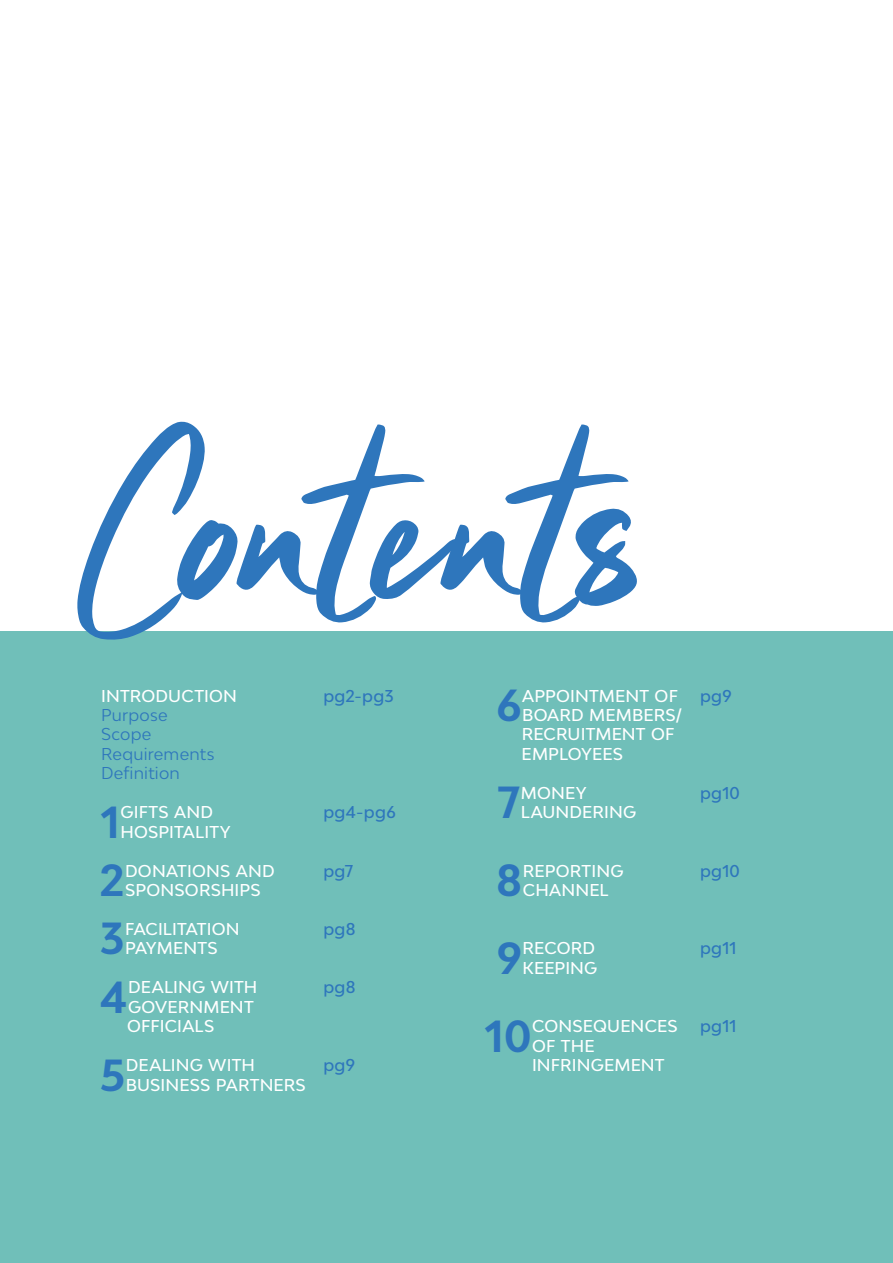
<style>
.page{position:relative;width:893px;height:1263px;background:#fff}
.page>*{position:absolute;margin:0;border:0;box-sizing:border-box;transform-origin:0 0}
.t1{font:209.55px "Clattering";letter-spacing:-.02em;color:#2e76bc}
.t2{font:700 42.45px "Bw Modelica";color:#2e76bc}
.t3{font:500 16.2px/19.5px "Bw Modelica";letter-spacing:.01em;color:#fff}
.t4{font:500 16.2px "Bw Modelica";letter-spacing:.015em;color:#2e76bc}
.t5{font:16.2px/19.5px "Bw Modelica";letter-spacing:.015em;color:#2e76bc}
</style>
<div class="page">
<div style="left:0;top:631px;width:893px;height:632px;background:#70bfb9"></div>
<h1 class="t1" style="left:77px;top:401px;width:569px">Contents</h1>
<p class="t3" style="left:101px;top:685px;width:137px">INTRODUCTION</p>
<p class="t5" style="left:101px;top:705px;width:115px">Purpose<br>Scope<br>Requirements<br>Definition</p>
<h2 class="t2" style="left:101px;top:794px;width:21px">1</h2>
<p class="t3" style="left:120px;top:802px;width:112px">GIFTS AND<br>HOSPITALITY</p>
<h2 class="t2" style="left:99px;top:853px;width:27px">2</h2>
<p class="t3" style="left:125px;top:860px;width:151px">DONATIONS AND<br>SPONSORSHIPS</p>
<h2 class="t2" style="left:100px;top:911px;width:26px">3</h2>
<p class="t3" style="left:125px;top:919px;width:116px">FACILITATION<br>PAYMENTS</p>
<h2 class="t2" style="left:100px;top:969px;width:29px">4</h2>
<p class="t3" style="left:127px;top:977px;width:132px">DEALING WITH<br>GOVERNMENT<br>OFFICIALS</p>
<h2 class="t2" style="left:100px;top:1047px;width:27px">5</h2>
<p class="t3" style="left:126px;top:1055px;width:182px">DEALING WITH<br>BUSINESS PARTNERS</p>
<p class="t4" style="left:323px;top:685px;width:72px">pg2-pg3</p>
<p class="t4" style="left:323px;top:802px;width:74px">pg4-pg6</p>
<p class="t4" style="left:323px;top:860px;width:31px">pg7</p>
<p class="t4" style="left:323px;top:918px;width:34px">pg8</p>
<p class="t4" style="left:323px;top:977px;width:34px">pg8</p>
<p class="t4" style="left:323px;top:1054px;width:33px">pg9</p>
<h2 class="t2" style="left:497px;top:678px;width:27px">6</h2>
<p class="t3" style="left:522px;top:685px;width:162px">APPOINTMENT OF<br>BOARD MEMBERS/<br>RECRUITMENT OF<br>EMPLOYEES</p>
<h2 class="t2" style="left:497px;top:775px;width:24px">7</h2>
<p class="t3" style="left:521px;top:783px;width:117px">MONEY<br>LAUNDERING</p>
<h2 class="t2" style="left:496px;top:853px;width:28px">8</h2>
<p class="t3" style="left:523px;top:860px;width:102px">REPORTING<br>CHANNEL</p>
<h2 class="t2" style="left:497px;top:930px;width:27px">9</h2>
<p class="t3" style="left:523px;top:938px;width:76px">RECORD<br>KEEPING</p>
<h2 class="t2" style="left:485px;top:1008px;width:48px">10</h2>
<p class="t3" style="left:532px;top:1016px;width:147px">CONSEQUENCES<br>OF THE<br>INFRINGEMENT</p>
<p class="t4" style="left:700px;top:685px;width:33px">pg9</p>
<p class="t4" style="left:700px;top:782px;width:41px">pg10</p>
<p class="t4" style="left:700px;top:860px;width:41px">pg10</p>
<p class="t4" style="left:700px;top:938px;width:38px">pg11</p>
<p class="t4" style="left:700px;top:1016px;width:38px">pg11</p>
</div>
